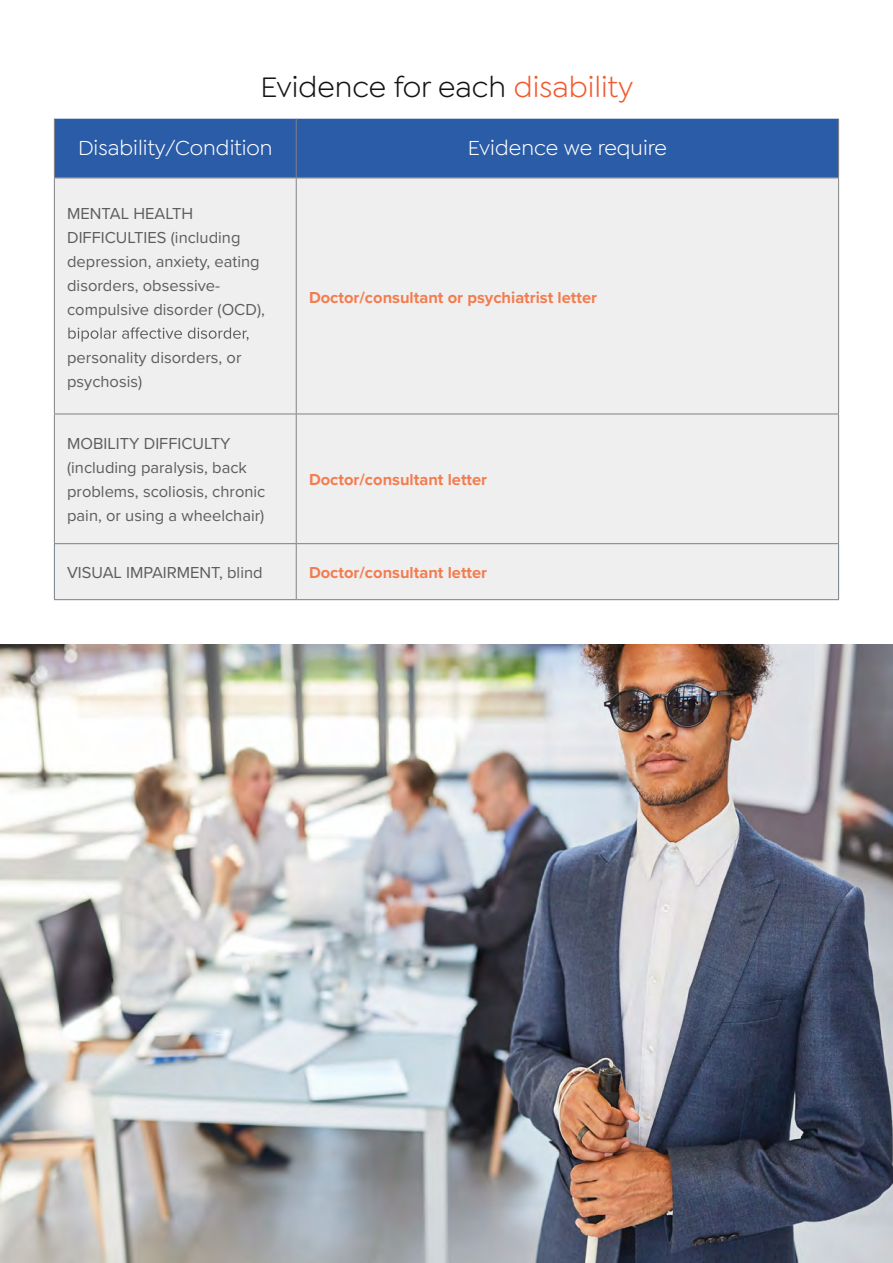
<style>
.page{position:relative;width:893px;height:1263px;background:#fff}
.page>*{position:absolute;margin:0;border:0;box-sizing:border-box;transform-origin:0 0}
.t1{font:30px "Goldplay";color:#141414}
.t2{font:21.6px "Goldplay";color:#fff}
.t3{font:16.5px/24px "Proxima Nova";color:#5c5d5f}
.t4{font:700 16.5px "Proxima Nova";color:#f47c4f}
.s1{color:#f15a2e}
</style>
<div class="page">
<img style="left:1px;top:645px;width:892px;height:618px">
<div style="left:55px;top:119px;width:783px;height:58px;background:#2b5ca8"></div>
<div style="left:55px;top:179px;width:783px;height:420px;background:#efeff0"></div>
<hr style="left:54px;top:119px;width:1px;height:58px;background:#808285">
<hr style="left:296px;top:119px;width:1px;height:58px;background:#808285">
<hr style="left:838px;top:119px;width:1px;height:58px;background:#808285">
<hr style="left:54px;top:177px;width:242px;height:1px;background:#808285">
<hr style="left:296px;top:177px;width:543px;height:1px;background:#808285">
<hr style="left:54px;top:178px;width:242px;height:1px;background:#808285">
<hr style="left:54px;top:178px;width:1px;height:236px;background:#808285">
<hr style="left:296px;top:178px;width:543px;height:1px;background:#808285">
<hr style="left:296px;top:178px;width:1px;height:236px;background:#808285">
<hr style="left:838px;top:178px;width:1px;height:236px;background:#808285">
<hr style="left:54px;top:414px;width:242px;height:1px;background:#808285">
<hr style="left:54px;top:414px;width:1px;height:129px;background:#808285">
<hr style="left:296px;top:414px;width:543px;height:1px;background:#808285">
<hr style="left:296px;top:414px;width:1px;height:129px;background:#808285">
<hr style="left:838px;top:414px;width:1px;height:129px;background:#808285">
<hr style="left:296px;top:544px;width:1px;height:55px;background:#808285">
<hr style="left:54px;top:543px;width:242px;height:1px;background:#757f8a">
<hr style="left:54px;top:544px;width:1px;height:55px;background:#757f8a">
<hr style="left:296px;top:543px;width:543px;height:1px;background:#757f8a">
<hr style="left:838px;top:544px;width:1px;height:55px;background:#757f8a">
<hr style="left:54px;top:599px;width:242px;height:1px;background:#757f8a">
<hr style="left:296px;top:599px;width:543px;height:1px;background:#757f8a">
<svg style="left:68px;top:327px;width:181px;height:15px"></svg>
<h1 class="t1" style="left:260px;top:71px;width:374px">Evidence for each <span class="s1">disability</span></h1>
<h2 class="t2" style="left:78px;top:136px;width:196px">Disability/Condition</h2>
<h2 class="t2" style="left:468px;top:136px;width:201px">Evidence we require</h2>
<p class="t3" style="left:67px;top:200px;width:199px">MENTAL HEALTH<br>DIFFICULTIES (including depression, anxiety, eating disorders, obsessive&shy;compulsive disorder (OCD),</p>
<p class="t3" style="left:67px;top:344px;width:176px">personality disorders, or psychosis)</p>
<p class="t3" style="left:67px;top:431px;width:200px">MOBILITY DIFFICULTY (including paralysis, back problems, scoliosis, chronic pain, or using a wheelchair)</p>
<p class="t4" style="left:309px;top:285px;width:290px">Doctor/consultant or psychiatrist letter</p>
<p class="t4" style="left:309px;top:468px;width:180px">Doctor/consultant letter</p>
<p class="t3" style="left:67px;top:560px;width:197px">VISUAL IMPAIRMENT, blind</p>
<p class="t4" style="left:309px;top:560px;width:180px">Doctor/consultant letter</p>
</div>
